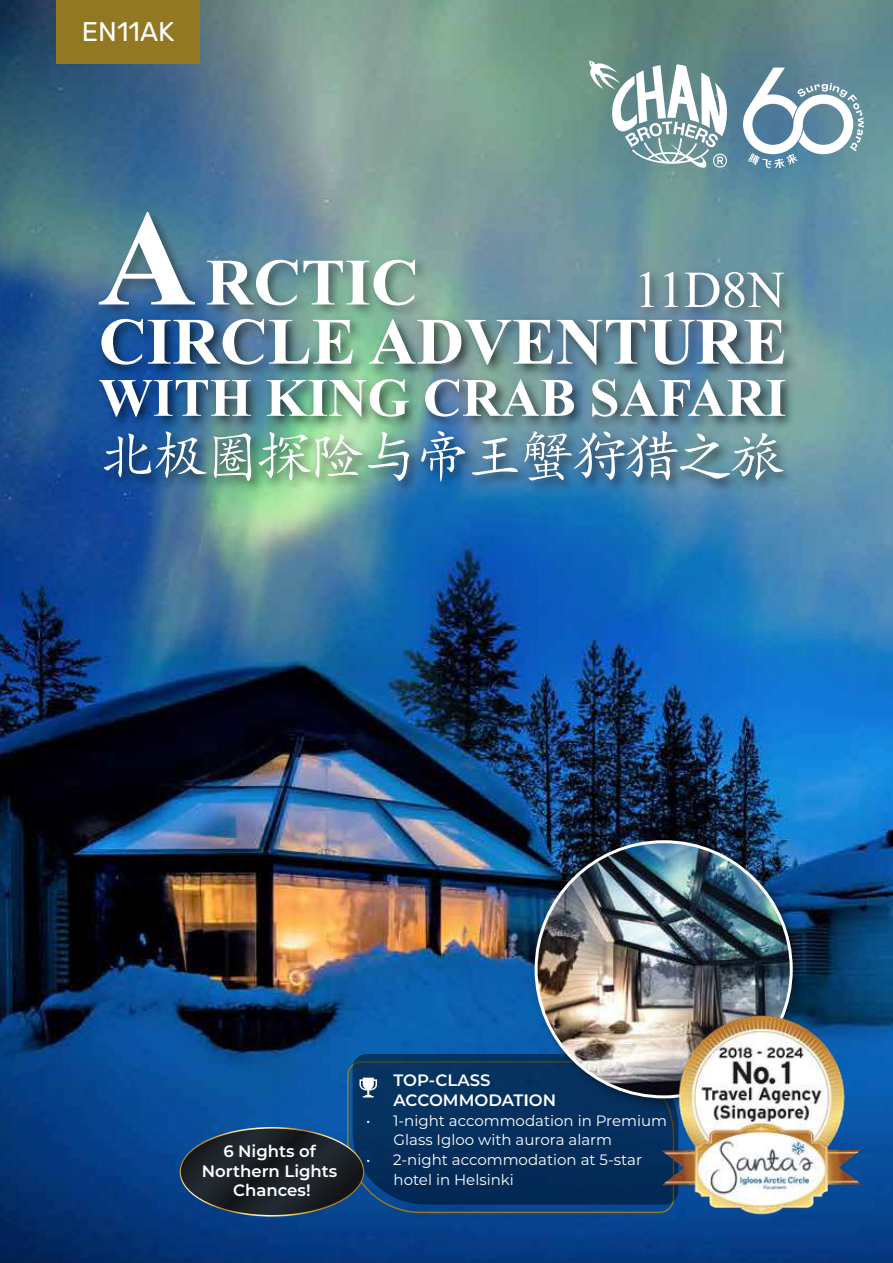
<style>
.page{position:relative;width:893px;height:1263px;background:#fff}
.page>*{position:absolute;margin:0;border:0;box-sizing:border-box;transform-origin:0 0}
.t1{font:700 136.8px "Times New Roman";color:#fff}
.t2{font:700 66.15px "Times New Roman";color:#fff}
.t3{font:56.25px "Kai Ti";letter-spacing:-.065em;color:#fff}
.t4{font:700 54px "Times New Roman";color:#fff}
.t5{font:51.9px "Times New Roman";color:#fff}
.t6{font:27px "Rubik";color:#fff}
.t7{font:600 16.5px/19.8px "Montserrat";color:#fff}
.t8{font:15px/19.8px "Montserrat";color:#fff}
</style>
<div class="page">
<img style="left:0;top:0;width:893px;height:1263px">
<div style="left:56px;top:0;width:144px;height:64px;background:#927822"></div>
<img style="left:212px;top:228px;width:231px;height:72px">
<img style="left:625px;top:255px;width:177px;height:45px">
<img style="left:212px;top:241px;width:224px;height:59px">
<img style="left:90px;top:300px;width:723px;height:211px">
<img style="left:89px;top:182px;width:123px;height:185px">
<svg style="left:346px;top:1060px;width:315px;height:154px;background:#1b4e7f"></svg>
<svg style="left:353px;top:1054px;width:308px;height:150px;background:#052f5b"></svg>
<svg style="left:359px;top:1078px;width:18px;height:19px"></svg>
<img style="left:526px;top:832px;width:284px;height:284px">
<img style="left:536px;top:842px;width:255px;height:255px;border-radius:128px">
<img style="left:661px;top:1016px;width:201px;height:200px">
<svg style="left:180px;top:1127px;width:184px;height:89px;background:#1e2e3e"></svg>
<hr style="left:0;top:1177px;width:1px;height:86px;background:#1f3060">
<svg style="left:743px;top:68px;width:121px;height:100px"></svg>
<svg style="left:589px;top:60px;width:138px;height:108px"></svg>
<h3 class="t6" style="left:82px;top:17px;width:94px">EN11AK</h3>
<h1 class="t1" style="left:98px;top:160px;width:100px">A</h1>
<h2 class="t2" style="left:206px;top:235px;width:214px">RCTIC</h2>
<h3 class="t5" style="left:634px;top:253px;width:152px">11D8N</h3>
<h2 class="t2" style="left:99px;top:294px;width:690px">CIRCLE ADVENTURE</h2>
<h3 class="t4" style="left:99px;top:359px;width:689px">WITH KING CRAB SAFARI</h3>
<h3 class="t3" style="left:99px;top:428px;width:688px">北极圈探险与帝王蟹狩猎之旅</h3>
<p class="t7" style="left:202px;top:1140px;width:137px;text-align:center">6 Nights of<br>Northern Lights<br>Chances!</p>
<p class="t7" style="left:393px;top:1069px;width:164px">TOP-CLASS<br>ACCOMMODATION</p>
<p class="t8" style="left:394px;top:1110px;width:275px;text-indent:-28px">• 1-night accommodation in Premium<br>Glass Igloo with aurora alarm</p>
<p class="t8" style="left:394px;top:1149px;width:250px;text-indent:-28px">• 2-night accommodation at 5-star hotel in Helsinki</p>
</div>
